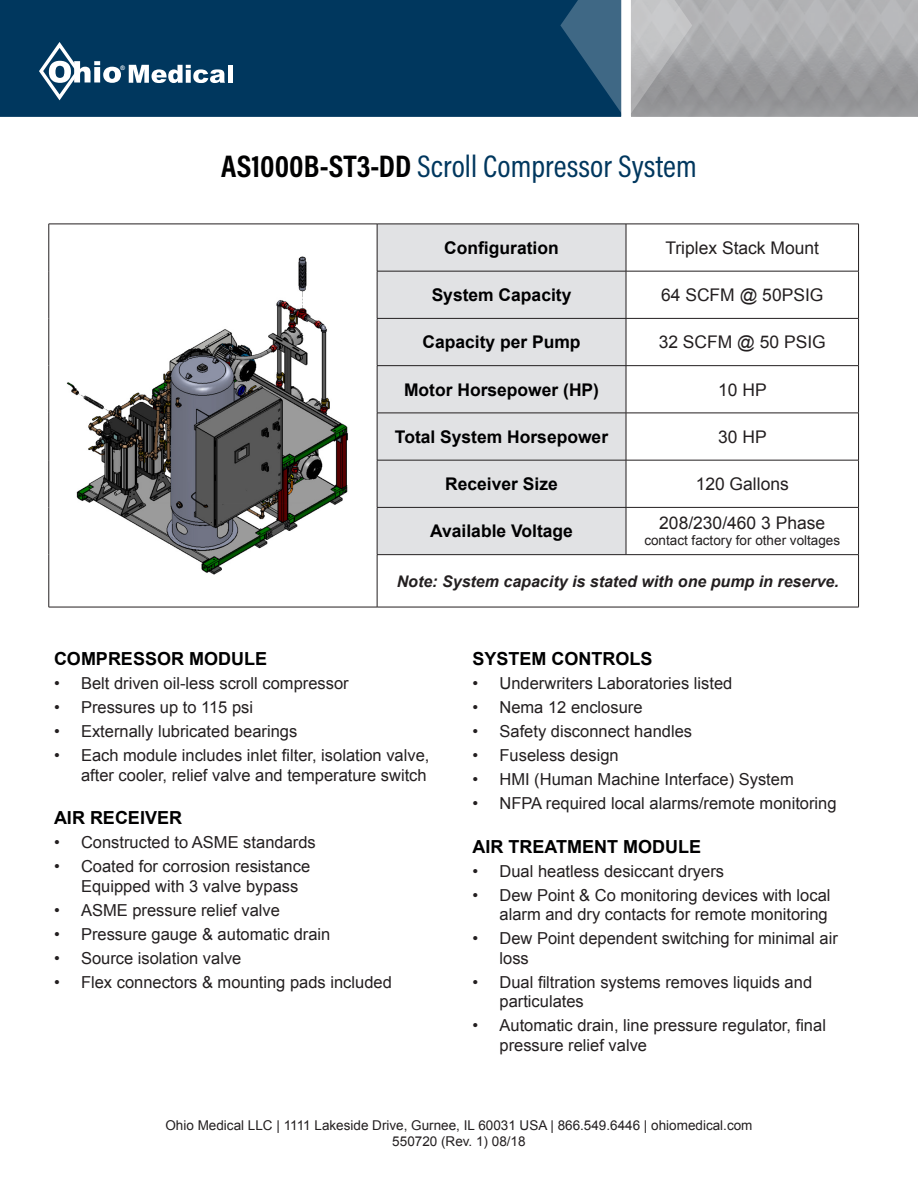
<style>
.page{position:relative;width:918px;height:1188px;background:#fff}
.page>*{position:absolute;margin:0;border:0;box-sizing:border-box;transform-origin:0 0}
.t1{font:31.5px "Acumin Pro Cond";color:#00375e}
.t2{font:700 18px "Arial";color:#000001}
.t3{font:700 17.4px "Arial";color:#000001}
.t4{font:17.4px "Arial";color:#231f20}
.t5{font:16.5px/19.5px "Arial";color:#231f20}
.t6{font:italic 700 16.05px "Arial";color:#231f20}
.t7{font:13.5px/16.2px "Arial";color:#231f20;text-align:center}
.t8{font:700 6.15px "Arial";color:#fff}
.s1{font-weight:700;color:#000001}
</style>
<div class="page">
<div style="left:0;top:0;width:560px;height:117px;background:#00375e"></div>
<svg style="left:560px;top:0;width:358px;height:117px;background:#929ba3"></svg>
<svg style="left:129px;top:65px;width:96px;height:18px"></svg>
<div style="left:228px;top:65px;width:5px;height:18px;background:#fff"></div>
<svg style="left:39px;top:42px;width:82px;height:58px"></svg>
<div style="left:378px;top:225px;width:248px;height:329px;background:#e1e2e4"></div>
<hr style="left:49px;top:224px;width:328px;height:1px;background:#231f20">
<hr style="left:49px;top:224px;width:1px;height:47px;background:#231f20">
<hr style="left:49px;top:271px;width:1px;height:47px;background:#231f20">
<hr style="left:49px;top:318px;width:1px;height:48px;background:#231f20">
<hr style="left:49px;top:366px;width:1px;height:47px;background:#231f20">
<hr style="left:49px;top:413px;width:1px;height:47px;background:#231f20">
<hr style="left:49px;top:460px;width:1px;height:47px;background:#231f20">
<hr style="left:49px;top:507px;width:1px;height:48px;background:#231f20">
<hr style="left:49px;top:555px;width:1px;height:52px;background:#231f20">
<hr style="left:49px;top:607px;width:328px;height:1px;background:#231f20">
<hr style="left:377px;top:224px;width:249px;height:1px;background:#231f20">
<hr style="left:377px;top:224px;width:1px;height:47px;background:#231f20">
<hr style="left:626px;top:224px;width:233px;height:1px;background:#231f20">
<hr style="left:626px;top:224px;width:1px;height:47px;background:#231f20">
<hr style="left:858px;top:224px;width:1px;height:47px;background:#231f20">
<hr style="left:377px;top:271px;width:249px;height:1px;background:#231f20">
<hr style="left:377px;top:271px;width:1px;height:47px;background:#231f20">
<hr style="left:626px;top:271px;width:233px;height:1px;background:#231f20">
<hr style="left:626px;top:271px;width:1px;height:47px;background:#231f20">
<hr style="left:858px;top:271px;width:1px;height:47px;background:#231f20">
<hr style="left:377px;top:318px;width:249px;height:1px;background:#231f20">
<hr style="left:377px;top:319px;width:1px;height:46px;background:#231f20">
<hr style="left:626px;top:318px;width:233px;height:1px;background:#231f20">
<hr style="left:626px;top:319px;width:1px;height:46px;background:#231f20">
<hr style="left:858px;top:319px;width:1px;height:46px;background:#231f20">
<hr style="left:377px;top:365px;width:249px;height:1px;background:#231f20">
<hr style="left:377px;top:366px;width:1px;height:47px;background:#231f20">
<hr style="left:626px;top:365px;width:233px;height:1px;background:#231f20">
<hr style="left:626px;top:366px;width:1px;height:47px;background:#231f20">
<hr style="left:858px;top:366px;width:1px;height:47px;background:#231f20">
<hr style="left:377px;top:413px;width:249px;height:1px;background:#231f20">
<hr style="left:377px;top:413px;width:1px;height:47px;background:#231f20">
<hr style="left:626px;top:413px;width:233px;height:1px;background:#231f20">
<hr style="left:626px;top:413px;width:1px;height:47px;background:#231f20">
<hr style="left:858px;top:413px;width:1px;height:47px;background:#231f20">
<hr style="left:377px;top:460px;width:249px;height:1px;background:#231f20">
<hr style="left:377px;top:460px;width:1px;height:47px;background:#231f20">
<hr style="left:626px;top:460px;width:233px;height:1px;background:#231f20">
<hr style="left:626px;top:460px;width:1px;height:47px;background:#231f20">
<hr style="left:858px;top:460px;width:1px;height:47px;background:#231f20">
<hr style="left:377px;top:507px;width:249px;height:1px;background:#231f20">
<hr style="left:377px;top:508px;width:1px;height:46px;background:#231f20">
<hr style="left:626px;top:507px;width:233px;height:1px;background:#231f20">
<hr style="left:626px;top:508px;width:1px;height:46px;background:#231f20">
<hr style="left:858px;top:508px;width:1px;height:46px;background:#231f20">
<hr style="left:377px;top:554px;width:249px;height:1px;background:#231f20">
<hr style="left:377px;top:555px;width:1px;height:52px;background:#231f20">
<hr style="left:626px;top:554px;width:233px;height:1px;background:#231f20">
<hr style="left:858px;top:555px;width:1px;height:52px;background:#231f20">
<hr style="left:377px;top:607px;width:249px;height:1px;background:#231f20">
<hr style="left:626px;top:607px;width:233px;height:1px;background:#231f20">
<img style="left:66px;top:256px;width:282px;height:319px">
<p class="t8" style="left:121px;top:64px;width:6px">®</p>
<p class="t1" style="left:221px;top:145px;width:477px"><span class="s1">AS1000B-ST3-DD</span> Scroll Compressor System</p>
<p class="t3" style="left:444px;top:236px;width:116px">Configuration</p>
<p class="t4" style="left:665px;top:236px;width:155px">Triplex Stack Mount</p>
<p class="t3" style="left:432px;top:283px;width:141px">System Capacity</p>
<p class="t4" style="left:661px;top:284px;width:164px">64 SCFM @ 50PSIG</p>
<p class="t3" style="left:422px;top:331px;width:160px">Capacity per Pump</p>
<p class="t4" style="left:659px;top:331px;width:169px">32 SCFM @ 50 PSIG</p>
<p class="t3" style="left:404px;top:378px;width:197px">Motor Horsepower (HP)</p>
<p class="t4" style="left:718px;top:378px;width:50px">10 HP</p>
<p class="t3" style="left:395px;top:425px;width:215px">Total System Horsepower</p>
<p class="t4" style="left:718px;top:425px;width:50px">30 HP</p>
<p class="t3" style="left:445px;top:472px;width:114px">Receiver Size</p>
<p class="t4" style="left:696px;top:473px;width:95px">120 Gallons</p>
<p class="t3" style="left:430px;top:520px;width:144px">Available Voltage</p>
<p class="t4" style="left:659px;top:512px;width:168px">208/230/460 3 Phase</p>
<p class="t7" style="left:644px;top:533px;width:197px">contact factory for other voltages</p>
<p class="t6" style="left:397px;top:570px;width:444px">Note: System capacity is stated with one pump in reserve.</p>
<p class="t2" style="left:54px;top:647px;width:215px">COMPRESSOR MODULE</p>
<p class="t5" style="left:54px;top:674px;width:296px">• Belt driven oil-less scroll compressor</p>
<p class="t5" style="left:54px;top:698px;width:201px">• Pressures up to 115 psi</p>
<p class="t5" style="left:54px;top:722px;width:245px">• Externally lubricated bearings</p>
<p class="t5" style="left:54px;top:746px;width:377px;text-align:right">• Each module includes inlet filter, isolation valve, after cooler, relief valve and temperature switch</p>
<p class="t2" style="left:54px;top:806px;width:130px">AIR RECEIVER</p>
<p class="t5" style="left:54px;top:833px;width:263px">• Constructed to ASME standards</p>
<p class="t5" style="left:81px;top:857px;width:231px;text-indent:-27px">• Coated for corrosion resistance<br>Equipped with 3 valve bypass</p>
<p class="t5" style="left:54px;top:900px;width:227px">• ASME pressure relief valve</p>
<p class="t5" style="left:54px;top:924px;width:278px">• Pressure gauge &amp; automatic drain</p>
<p class="t5" style="left:54px;top:948px;width:189px">• Source isolation valve</p>
<p class="t5" style="left:54px;top:972px;width:339px">• Flex connectors &amp; mounting pads included</p>
<p class="t2" style="left:472px;top:647px;width:182px">SYSTEM CONTROLS</p>
<p class="t5" style="left:472px;top:674px;width:261px">• Underwriters Laboratories listed</p>
<p class="t5" style="left:472px;top:698px;width:172px">• Nema 12 enclosure</p>
<p class="t5" style="left:472px;top:722px;width:221px">• Safety disconnect handles</p>
<p class="t5" style="left:472px;top:746px;width:148px">• Fuseless design</p>
<p class="t5" style="left:472px;top:770px;width:323px">• HMI (Human Machine Interface) System</p>
<p class="t5" style="left:472px;top:794px;width:366px">• NFPA required local alarms/remote monitoring</p>
<p class="t2" style="left:472px;top:834px;width:230px">AIR TREATMENT MODULE</p>
<p class="t5" style="left:472px;top:861px;width:253px">• Dual heatless desiccant dryers</p>
<p class="t5" style="left:472px;top:885px;width:360px;text-align:right">• Dew Point &amp; Co monitoring devices with local alarm and dry contacts for remote monitoring</p>
<p class="t5" style="left:500px;top:929px;width:340px;text-indent:-27px">• Dew Point dependent switching for minimal air loss</p>
<p class="t5" style="left:500px;top:972px;width:314px;text-indent:-27px">• Dual filtration systems removes liquids and particulates</p>
<p class="t5" style="left:500px;top:1016px;width:328px;text-indent:-27px">• Automatic drain, line pressure regulator, final pressure relief valve</p>
<p class="t7" style="left:165px;top:1117px;width:589px">Ohio Medical LLC | 1111 Lakeside Drive, Gurnee, IL 60031 USA | 866.549.6446 | ohiomedical.com<br>550720 (Rev. 1) 08/18</p>
</div>
